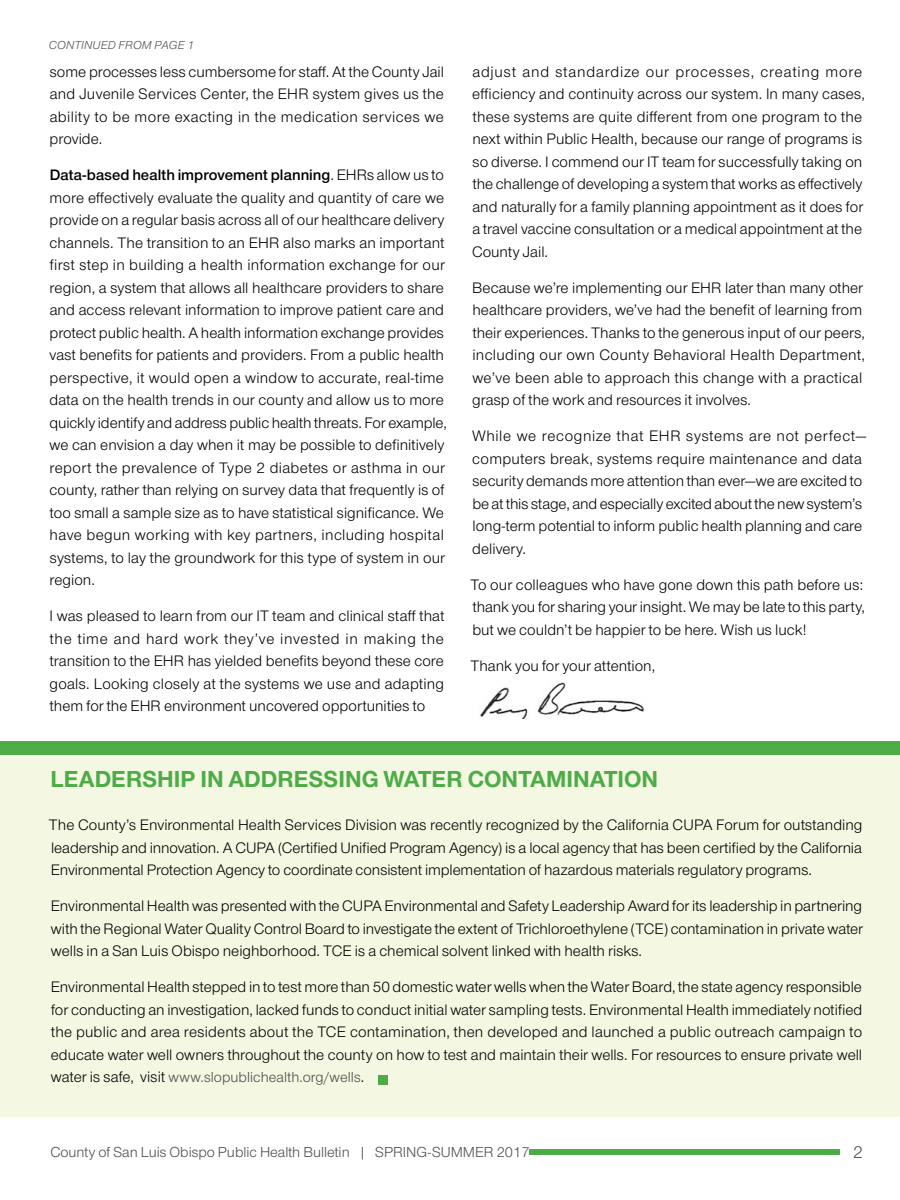
<style>
.page{position:relative;width:900px;height:1200px;background:#fff}
.page>*{position:absolute;margin:0;border:0;box-sizing:border-box;transform-origin:0 0}
.t1{font:700 24px "Nimbus San Nov";color:#4eac47}
.t2{font:18px "Nimbus San Nov";color:#4d4d4d}
.t3{font:15.75px/22.5px "Nimbus San Nov";letter-spacing:.005em;color:#000;text-align:justify}
.t4{font:15.75px "Nimbus San Nov Sem Bol";color:#000}
.t5{font:15px "Nimbus San Nov";color:#4d4d4d}
.t6{font:italic 12px "Nimbus San Nov";letter-spacing:.015em;color:#4d4d4d}
.s1{font-family:"Nimbus San Nov"}
.s2{font-size:15.75px;color:#000}
</style>
<div class="page">
<div style="left:0;top:752px;width:900px;height:364px;background:#f4f8e2"></div>
<div style="left:0;top:741px;width:900px;height:14px;background:#4eac47"></div>
<img style="left:480px;top:682px;width:165px;height:37px">
<div style="left:378px;top:1075px;width:10px;height:10px;background:#4eac47"></div>
<div style="left:529px;top:1150px;width:310px;height:5px;background:#4eac47"></div>
<p class="t6" style="left:49px;top:38px;width:147px">CONTINUED FROM PAGE 1</p>
<p class="t3" style="left:50px;top:60px;width:396px">some processes less cumbersome for staff. At the County Jail and Juvenile Services Center, the EHR system gives us the ability to be more exacting in the medication services we provide.</p>
<p class="t4" style="left:50px;top:166px;width:396px">Data-based health improvement planning<span class="s1">. EHRs allow us to</span></p>
<p class="t3" style="left:50px;top:186px;width:399px;text-align:left">more effectively evaluate the quality and quantity of care we provide on a regular basis across all of our healthcare delivery channels. The transition to an EHR also marks an important first step in building a health information exchange for our region, a system that allows all healthcare providers to share and access relevant information to improve patient care and protect public health. A health information exchange provides vast benefits for patients and providers. From a public health perspective, it would open a window to accurate, real-time data on the health trends in our county and allow us to more quickly identify and address public health threats. For example, we can envision a day when it may be possible to definitively report the prevalence of Type 2 diabetes or asthma in our county, rather than relying on survey data that frequently is of too small a sample size as to have statistical significance. We have begun working with key partners, including hospital systems, to lay the groundwork for this type of system in our region.</p>
<p class="t3" style="left:50px;top:605px;width:396px">I was pleased to learn from our IT team and clinical staff that the time and hard work they’ve invested in making the transition to the EHR has yielded benefits beyond these core goals. Looking closely at the systems we use and adapting them for the EHR environment uncovered opportunities to</p>
<p class="t3" style="left:472px;top:60px;width:395px;text-align:left">adjust and standardize our processes, creating more efficiency and continuity across our system. In many cases, these systems are quite different from one program to the next within Public Health, because our range of programs is so diverse. I commend our IT team for successfully taking on the challenge of developing a system that works as effectively and naturally for a family planning appointment as it does for a travel vaccine consultation or a medical appointment at the County Jail.</p>
<p class="t3" style="left:472px;top:277px;width:394px;text-align:left">Because we’re implementing our EHR later than many other healthcare providers, we’ve had the benefit of learning from their experiences. Thanks to the generous input of our peers, including our own County Behavioral Health Department, we’ve been able to approach this change with a practical grasp of the work and resources it involves.</p>
<p class="t3" style="left:472px;top:425px;width:396px;text-align:left">While we recognize that EHR systems are not perfect— computers break, systems require maintenance and data security demands more attention than ever—we are excited to be at this stage, and especially excited about the new system’s long-term potential to inform public health planning and care delivery.</p>
<p class="t3" style="left:470px;top:574px;width:396px">To our colleagues who have gone down this path before us: thank you for sharing your insight. We may be late to this party, but we couldn’t be happier to be here. Wish us luck!</p>
<p class="t3" style="left:470px;top:655px;width:186px">Thank you for your attention,</p>
<h1 class="t1" style="left:51px;top:765px;width:609px">LEADERSHIP IN ADDRESSING WATER CONTAMINATION</h1>
<p class="t3" style="left:49px;top:814px;width:815px">The County’s Environmental Health Services Division was recently recognized by the California CUPA Forum for outstanding leadership and innovation. A CUPA (Certified Unified Program Agency) is a local agency that has been certified by the California Environmental Protection Agency to coordinate consistent implementation of hazardous materials regulatory programs.</p>
<p class="t3" style="left:51px;top:895px;width:814px">Environmental Health was presented with the CUPA Environmental and Safety Leadership Award for its leadership in partnering with the Regional Water Quality Control Board to investigate the extent of Trichloroethylene (TCE) contamination in private water wells in a San Luis Obispo neighborhood. TCE is a chemical solvent linked with health risks.</p>
<p class="t3" style="left:51px;top:976px;width:813px">Environmental Health stepped in to test more than 50 domestic water wells when the Water Board, the state agency responsible for conducting an investigation, lacked funds to conduct initial water sampling tests. Environmental Health immediately notified the public and area residents about the TCE contamination, then developed and launched a public outreach campaign to educate water well owners throughout the county on how to test and maintain their wells. For resources to ensure private well</p>
<p class="t5" style="left:51px;top:1069px;width:315px"><span class="s2">water is safe, visit</span> www.slopublichealth.org/wells<span class="s2">.</span></p>
<p class="t5" style="left:50px;top:1143px;width:481px">County of San Luis Obispo Public Health Bulletin | SPRING-SUMMER 2017</p>
<p class="t2" style="left:853px;top:1142px;width:11px">2</p>
</div>
